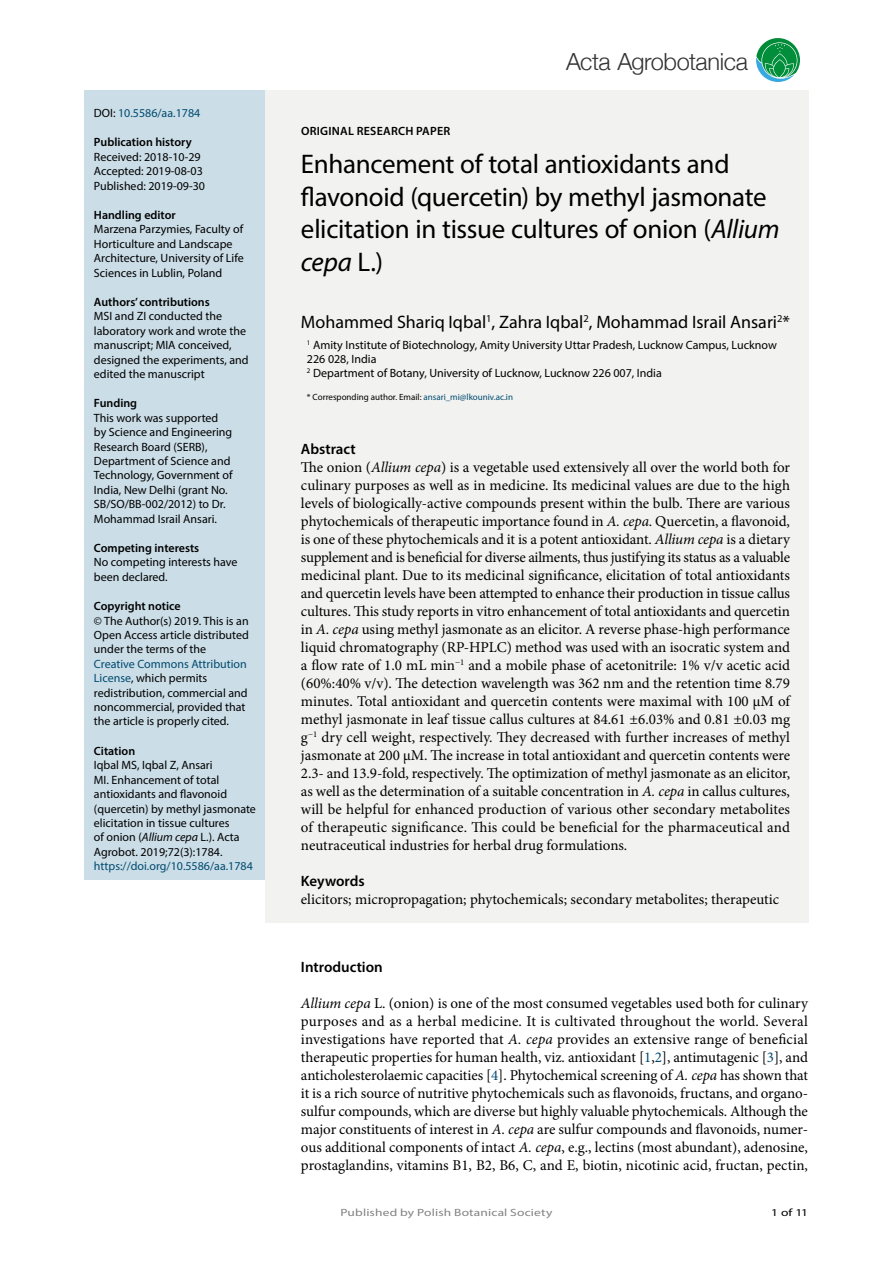
<style>
.page{position:relative;width:893px;height:1263px;background:#fff}
.page>*{position:absolute;margin:0;border:0;box-sizing:border-box;transform-origin:0 0}
.t1{font:27px/32.4px "Myriad Pro";letter-spacing:-.01em;color:#000}
.t2{font:300 23.55px "Helvetica Neue";letter-spacing:-.02em;color:#333}
.Authors{font:18px "Myriad Pro";color:#000}
.Body_text{font:15px/18px "Minion Pro";color:#000;text-align:justify}
.Keywords{font:15px "Minion Pro";color:#000}
.t3{font:600 15px "Myriad Pro";color:#000}
.Body_text-2{font:12px/14.4px "Myriad Pro";color:#000}
.Affiliations{font:12px/14.4px "Myriad Pro";color:#000}
.Article_type{font:600 12px "Myriad Pro";color:#000}
.Article_type-2{font:600 12px "Myriad Pro";letter-spacing:.02em;color:#000}
.Body_text-3{font:12px "Myriad Pro";color:#004b6f}
.t4{font:10.5px "Myriad Pro Regular 2";letter-spacing:.01em;color:#828282;scale:1.28 1}
.t5{font:10.5px "Myriad Pro";color:#000;scale:1.28 1}
.Corresponding_author{font:9px "Myriad Pro";color:#000}
.s1{color:#000}
.s2{color:#004b6f}
.s3{font-style:italic}
</style>
<div class="page">
<svg style="left:756px;top:38px;width:44px;height:44px"></svg>
<div style="left:265px;top:90px;width:543px;height:832px;background:#f2f2f1"></div>
<div style="left:85px;top:90px;width:180px;height:789px;background:#cbdde7"></div>
<p class="Body_text-3" style="left:94px;top:106px;width:108px"><span class="s1">DOI:</span> 10.5586/aa.1784</p>
<p class="Article_type" style="left:94px;top:135px;width:99px">Publication history</p>
<p class="Body_text-2" style="left:94px;top:149px;width:108px">Received: 2018-10-29</p>
<p class="Body_text-2" style="left:94px;top:164px;width:110px">Accepted: 2019-08-03</p>
<p class="Body_text-2" style="left:94px;top:178px;width:113px">Published: 2019-09-30</p>
<p class="Article_type" style="left:94px;top:207px;width:83px">Handling editor</p>
<p class="Body_text-2" style="left:94px;top:222px;width:151px">Marzena Parzymies, Faculty of<br>Horticulture and Landscape<br>Architecture, University of Life<br>Sciences in Lublin, Poland</p>
<p class="Article_type" style="left:94px;top:294px;width:117px">Authors’ contributions</p>
<p class="Body_text-2" style="left:94px;top:309px;width:156px">MSI and ZI conducted the laboratory work and wrote the manuscript; MIA conceived, designed the experiments, and edited the manuscript</p>
<p class="Article_type" style="left:94px;top:396px;width:45px">Funding</p>
<p class="Body_text-2" style="left:94px;top:410px;width:140px">This work was supported by Science and Engineering<br>Research Board (SERB),<br>Department of Science and<br>Technology, Government of<br>India, New Delhi (grant No.<br>SB/SO/BB-002/2012) to Dr.<br>Mohammad Israil Ansari.</p>
<p class="Article_type" style="left:94px;top:540px;width:107px">Competing interests</p>
<p class="Body_text-2" style="left:94px;top:555px;width:145px">No competing interests have been declared.</p>
<p class="Article_type" style="left:94px;top:599px;width:88px">Copyright notice</p>
<p class="Body_text-2" style="left:94px;top:613px;width:156px">© The Author(s) 2019. This is an<br>Open Access article distributed under the terms of the<br><span class="s2">Creative Commons Attribution<br>License</span>, which permits redistribution, commercial and noncommercial, provided that the article is properly cited.</p>
<p class="Article_type" style="left:94px;top:743px;width:43px">Citation</p>
<p class="Body_text-2" style="left:94px;top:758px;width:164px">Iqbal MS, Iqbal Z, Ansari<br>MI. Enhancement of total antioxidants and flavonoid (quercetin) by methyl jasmonate elicitation in tissue cultures<br>of onion (<span class="s3">Allium cepa</span> L.). Acta<br>Agrobot. 2019;72(3):1784. <span class="s2">https://doi.org/10.5586/aa.1784</span></p>
<h2 class="t2" style="left:566px;top:43px;width:183px">Acta Agrobotanica</h2>
<p class="Article_type-2" style="left:301px;top:123px;width:151px">ORIGINAL RESEARCH PAPER</p>
<p class="t1" style="left:301px;top:148px;width:480px">Enhancement of total antioxidants and flavonoid (quercetin) by methyl jasmonate elicitation in tissue cultures of onion (<span class="s3">Allium cepa</span> L.)</p>
<p class="Authors" style="left:301px;top:311px;width:490px">Mohammed Shariq Iqbal<sup>1</sup>, Zahra Iqbal<sup>2</sup>, Mohammad Israil Ansari<sup>2</sup>*</p>
<p class="Affiliations" style="left:307px;top:337px;width:471px"><sup>1</sup> Amity Institute of Biotechnology, Amity University Uttar Pradesh, Lucknow Campus, Lucknow<br>226 028, India</p>
<p class="Affiliations" style="left:307px;top:366px;width:356px"><sup>2</sup> Department of Botany, University of Lucknow, Lucknow 226 007, India</p>
<p class="Corresponding_author" style="left:307px;top:392px;width:207px">* Corresponding author. Email: <span class="s2">ansari_mi@lkouniv.ac.in</span></p>
<p class="t3" style="left:301px;top:440px;width:56px">Abstract</p>
<p class="Body_text" style="left:301px;top:458px;width:491px">The onion (<span class="s3">Allium cepa</span>) is a vegetable used extensively all over the world both for culinary purposes as well as in medicine. Its medicinal values are due to the high levels of biologically-active compounds present within the bulb. There are various phytochemicals of therapeutic importance found in <span class="s3">A. cepa</span>. Quercetin, a flavonoid, is one of these phytochemicals and it is a potent antioxidant. <span class="s3">Allium cepa</span> is a dietary supplement and is beneficial for diverse ailments, thus justifying its status as a valuable medicinal plant. Due to its medicinal significance, elicitation of total antioxidants and quercetin levels have been attempted to enhance their production in tissue callus cultures. This study reports in vitro enhancement of total antioxidants and quercetin in <span class="s3">A. cepa</span> using methyl jasmonate as an elicitor. A reverse phase-high performance liquid chromatography (RP-HPLC) method was used with an isocratic system and a flow rate of 1.0 mL min<sup>−1</sup> and a mobile phase of acetonitrile: 1% v/v acetic acid (60%:40% v/v). The detection wavelength was 362 nm and the retention time 8.79 minutes. Total antioxidant and quercetin contents were maximal with 100 µM of methyl jasmonate in leaf tissue callus cultures at 84.61 ±6.03% and 0.81 ±0.03 mg g<sup>−1</sup> dry cell weight, respectively. They decreased with further increases of methyl jasmonate at 200 µM. The increase in total antioxidant and quercetin contents were 2.3- and 13.9-fold, respectively. The optimization of methyl jasmonate as an elicitor, as well as the determination of a suitable concentration in <span class="s3">A. cepa</span> in callus cultures, will be helpful for enhanced production of various other secondary metabolites of therapeutic significance. This could be beneficial for the pharmaceutical and neutraceutical industries for herbal drug formulations.</p>
<p class="t3" style="left:301px;top:872px;width:65px">Keywords</p>
<p class="Keywords" style="left:301px;top:889px;width:480px">elicitors; micropropagation; phytochemicals; secondary metabolites; therapeutic</p>
<p class="t3" style="left:301px;top:957px;width:83px">Introduction</p>
<p class="Body_text" style="left:301px;top:994px;width:509px"><span class="s3">Allium cepa</span> L. (onion) is one of the most consumed vegetables used both for culinary purposes and as a herbal medicine. It is cultivated throughout the world. Several investigations have reported that <span class="s3">A. cepa</span> provides an extensive range of beneficial therapeutic properties for human health, viz. antioxidant [<span class="s2">1</span>,<span class="s2">2</span>], antimutagenic [<span class="s2">3</span>], and anticholesterolaemic capacities [<span class="s2">4</span>]. Phytochemical screening of <span class="s3">A. cepa</span> has shown that it is a rich source of nutritive phytochemicals such as flavonoids, fructans, and organo&shy;sulfur compounds, which are diverse but highly valuable phytochemicals. Although the major constituents of interest in <span class="s3">A. cepa</span> are sulfur compounds and flavonoids, numer&shy;ous additional components of intact <span class="s3">A. cepa</span>, e.g., lectins (most abundant), adenosine, prostaglandins, vitamins B1, B2, B6, C, and E, biotin, nicotinic acid, fructan, pectin,</p>
<p class="t4" style="left:340px;top:1205px;width:167px">Published by Polish Botanical Society</p>
<p class="t5" style="left:771px;top:1205px;width:30px">1 of 11</p>
</div>
